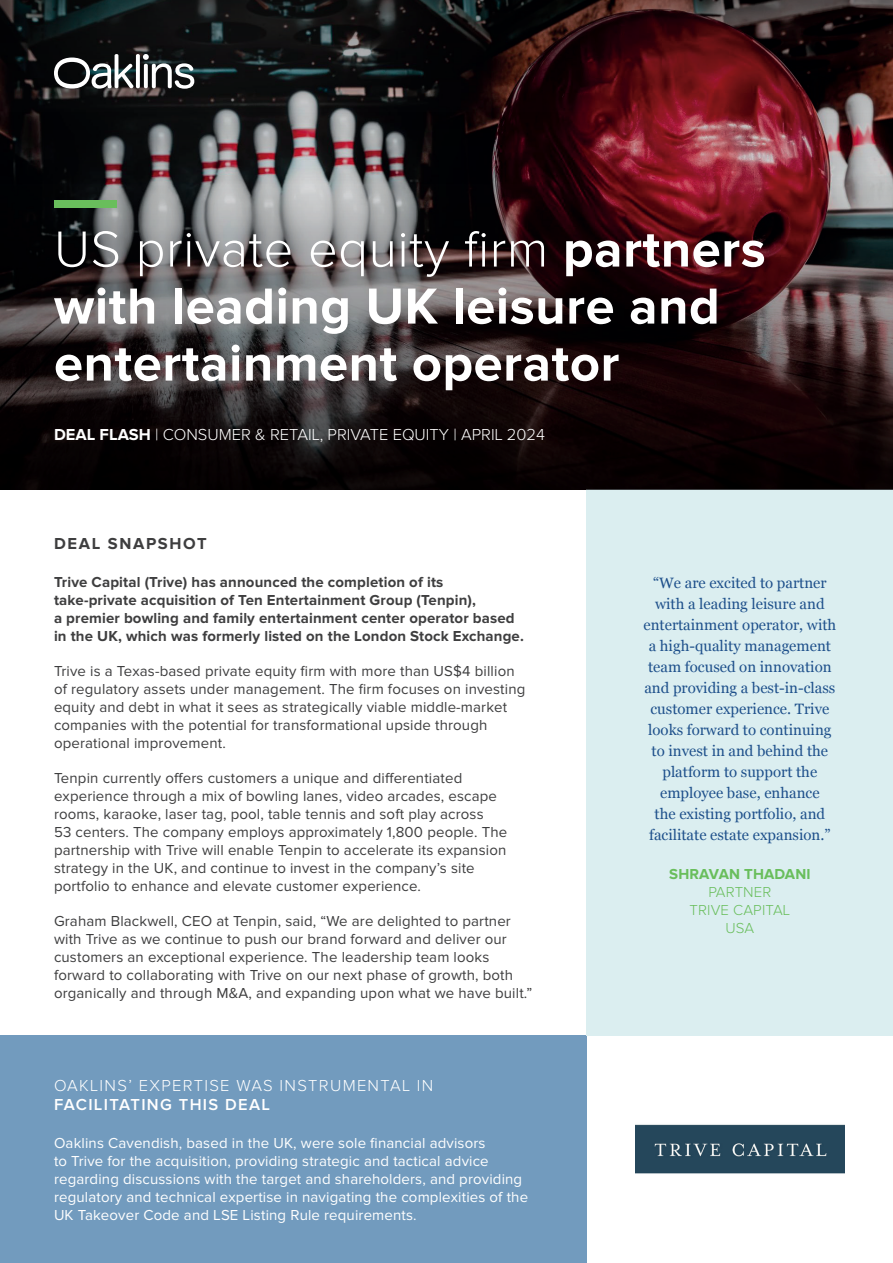
<style>
.page{position:relative;width:893px;height:1263px;background:#fff}
.page>*{position:absolute;margin:0;border:0;box-sizing:border-box;transform-origin:0 0}
.t1{font:700 52.5px/57px "Proxima Nova";letter-spacing:.01em;color:#fff}
.t2{font:300 16.5px "Proxima Nova";color:#fff}
.t3{font:300 16.5px "Proxima Nova";letter-spacing:.08em;color:#fff}
.t4{font:600 16.5px "Proxima Nova";letter-spacing:.08em;color:#fff}
.t5{font:700 16.5px "Proxima Nova";letter-spacing:.1em;color:#3e3e3f}
.t6{font:15px/18px "Proxima Nova";letter-spacing:.01em;color:#3e3e3f}
.t7{font:15px/21px "Georgia";color:#1e508b;text-align:center}
.t8{font:15px/18px "Proxima Nova";letter-spacing:.01em;color:#fff}
.t9{font:700 15px/18px "Proxima Nova";letter-spacing:.01em;color:#3e3e3f}
.t10{font:300 15px/18px "Proxima Nova";letter-spacing:.01em;color:#69be5c;text-align:center}
.t11{font:700 15px "Proxima Nova";letter-spacing:.01em;color:#69be5c}
.s1{font-weight:300}
.s2{font-weight:700}
</style>
<div class="page">
<img style="left:636px;top:1124px;width:208px;height:50px">
<div style="left:0;top:1035px;width:587px;height:228px;background:#729bbe"></div>
<div style="left:587px;top:489px;width:306px;height:546px;background:#dbeef0"></div>
<svg style="left:0;top:0;width:893px;height:110px;background:#251415"></svg>
<svg style="left:0;top:110px;width:893px;height:379px;background:#3a292b"></svg>
<svg style="left:54px;top:54px;width:140px;height:35px"></svg>
<div style="left:54px;top:201px;width:63px;height:7px;background:#69be5c"></div>
<h1 class="t1" style="left:54px;top:222px;width:713px"><span class="s1">US private equity firm</span> partners with leading UK leisure and entertainment operator</h1>
<p class="t2" style="left:54px;top:426px;width:493px"><span class="s2">DEAL FLASH</span> | CONSUMER &amp; RETAIL, PRIVATE EQUITY | APRIL 2024</p>
<p class="t5" style="left:54px;top:534px;width:154px">DEAL SNAPSHOT</p>
<p class="t9" style="left:54px;top:573px;width:471px">Trive Capital (Trive) has announced the completion of its take-private acquisition of Ten Entertainment Group (Tenpin),<br>a premier bowling and family entertainment center operator based in the UK, which was formerly listed on the London Stock Exchange.</p>
<p class="t6" style="left:54px;top:662px;width:473px">Trive is a Texas-based private equity firm with more than US$4 billion of regulatory assets under management. The firm focuses on investing equity and debt in what it sees as strategically viable middle-market companies with the potential for transformational upside through operational improvement.</p>
<p class="t6" style="left:54px;top:769px;width:455px">Tenpin currently offers customers a unique and differentiated experience through a mix of bowling lanes, video arcades, escape rooms, karaoke, laser tag, pool, table tennis and soft play across<br>53 centers. The company employs approximately 1,800 people. The partnership with Trive will enable Tenpin to accelerate its expansion strategy in the UK, and continue to invest in the company’s site portfolio to enhance and elevate customer experience.</p>
<p class="t6" style="left:54px;top:912px;width:480px">Graham Blackwell, CEO at Tenpin, said, “We are delighted to partner with Trive as we continue to push our brand forward and deliver our customers an exceptional experience. The leadership team looks forward to collaborating with Trive on our next phase of growth, both organically and through M&amp;A, and expanding upon what we have built.”</p>
<p class="t3" style="left:54px;top:1078px;width:381px">OAKLINS’ EXPERTISE WAS INSTRUMENTAL IN</p>
<p class="t4" style="left:54px;top:1095px;width:218px">FACILITATING THIS DEAL</p>
<p class="t8" style="left:54px;top:1135px;width:476px">Oaklins Cavendish, based in the UK, were sole financial advisors<br>to Trive for the acquisition, providing strategic and tactical advice regarding discussions with the target and shareholders, and providing regulatory and technical expertise in navigating the complexities of the UK Takeover Code and LSE Listing Rule requirements.</p>
<p class="t7" style="left:643px;top:571px;width:194px">“We are excited to partner with a leading leisure and entertainment operator, with a high-quality management team focused on innovation and providing a best-in-class customer experience. Trive looks forward to continuing to invest in and behind the platform to support the employee base, enhance<br>the existing portfolio, and facilitate estate expansion.”</p>
<p class="t11" style="left:669px;top:865px;width:143px">SHRAVAN THADANI</p>
<p class="t10" style="left:690px;top:883px;width:102px">PARTNER<br>TRIVE CAPITAL<br>USA</p>
</div>
